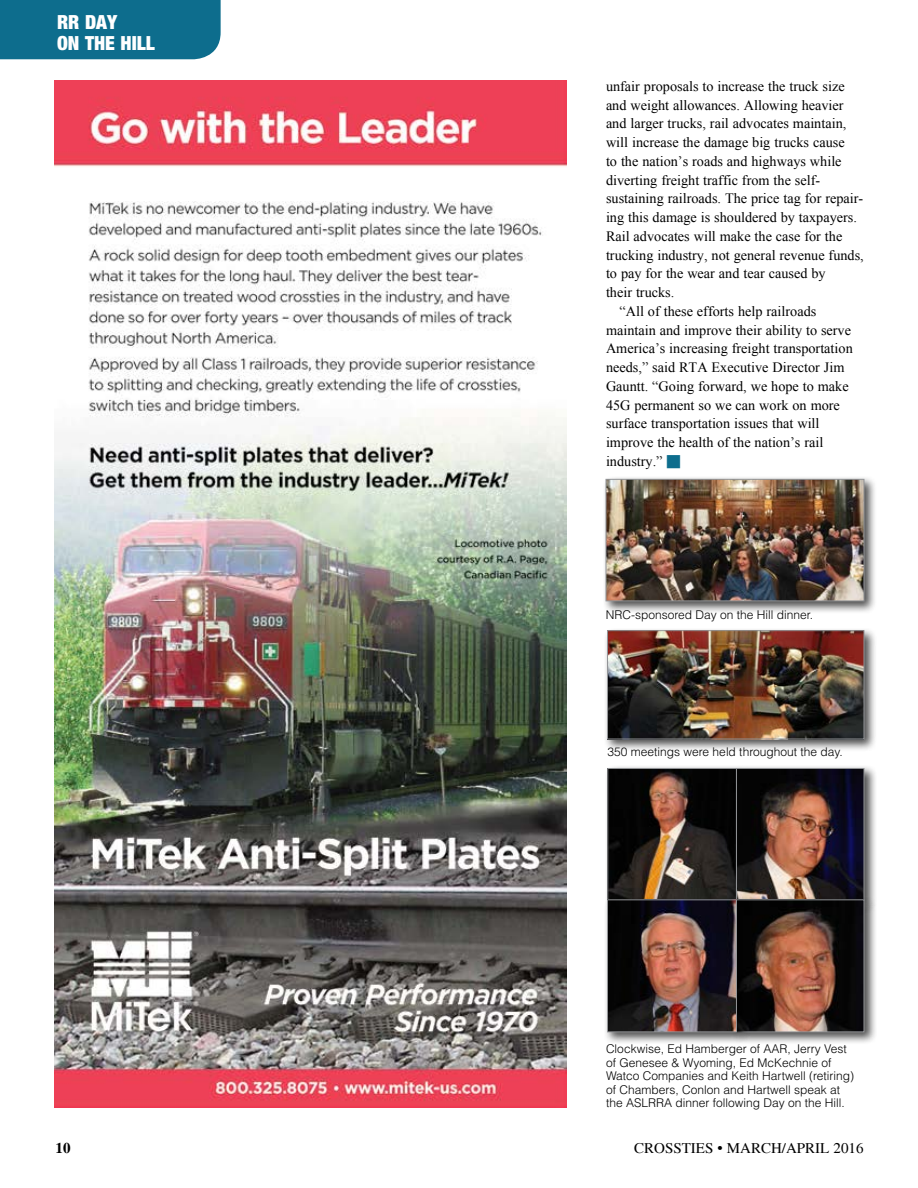
<style>
.page{position:relative;width:918px;height:1188px;background:#fff}
.page>*{position:absolute;margin:0;border:0;box-sizing:border-box;transform-origin:0 0}
.t1{font:900 condensed 19.5px/21px "Helvetica Neue";color:#fff}
.t2{font:15px "Times";color:#000}
.t3{font:700 15px "Times";color:#000}
.t4{font:14.25px "Times New Roman";color:#000}
.t5{font:300 12px/13.5px "Helvetica";color:#000}
.s1{color:#0d6d8d}
</style>
<div class="page">
<div style="left:604px;top:765px;width:146px;height:149px;background:#f4f4f4"></div>
<img style="left:609px;top:770px;width:124px;height:126px">
<div style="left:607px;top:768px;width:130px;height:133px;border:1px solid #939598"></div>
<div style="left:733px;top:765px;width:144px;height:149px;background:#000;opacity:.7"></div>
<img style="left:738px;top:770px;width:124px;height:126px">
<div style="left:736px;top:768px;width:128px;height:133px;border:1px solid #939598"></div>
<div style="left:0;top:0;width:221px;height:59px;background:#0d6d8d"></div>
<div style="left:604px;top:627px;width:273px;height:125px;background:#000;opacity:.7"></div>
<img style="left:609px;top:632px;width:253px;height:105px">
<div style="left:607px;top:630px;width:257px;height:109px;border:1px solid #939598"></div>
<div style="left:733px;top:896px;width:144px;height:149px;background:#000;opacity:.7"></div>
<img style="left:750px;top:901px;width:112px;height:129px">
<div style="left:736px;top:899px;width:128px;height:133px;border:1px solid #939598"></div>
<div style="left:604px;top:896px;width:146px;height:149px;background:#000;opacity:.7"></div>
<img style="left:609px;top:901px;width:126px;height:129px">
<div style="left:607px;top:899px;width:130px;height:133px;border:1px solid #939598"></div>
<img style="left:54px;top:80px;width:513px;height:1028px">
<div style="left:602px;top:475px;width:276px;height:139px;background:#000;opacity:.7"></div>
<img style="left:608px;top:481px;width:254px;height:118px">
<div style="left:606px;top:479px;width:258px;height:122px;border:1px solid #939598"></div>
<h1 class="t1" style="left:57px;top:12px;width:99px">RR DAY<br>ON THE HILL</h1>
<p class="t4" style="left:606px;top:77px;width:240px">unfair proposals to increase the truck size</p>
<p class="t4" style="left:606px;top:95px;width:239px">and weight allowances. Allowing heavier</p>
<p class="t4" style="left:606px;top:114px;width:242px">and larger trucks, rail advocates maintain,</p>
<p class="t4" style="left:606px;top:133px;width:240px">will increase the damage big trucks cause</p>
<p class="t4" style="left:606px;top:152px;width:237px">to the nation’s roads and highways while</p>
<p class="t4" style="left:606px;top:170px;width:216px">diverting freight traffic from the self-</p>
<p class="t4" style="left:606px;top:189px;width:259px">sustaining railroads. The price tag for repair-</p>
<p class="t4" style="left:606px;top:208px;width:253px">ing this damage is shouldered by taxpayers.</p>
<p class="t4" style="left:606px;top:227px;width:238px">Rail advocates will make the case for the</p>
<p class="t4" style="left:606px;top:245px;width:259px">trucking industry, not general revenue funds,</p>
<p class="t4" style="left:606px;top:264px;width:221px">to pay for the wear and tear caused by</p>
<p class="t4" style="left:606px;top:283px;width:70px">their trucks.</p>
<p class="t4" style="left:619px;top:302px;width:198px">“All of these efforts help railroads</p>
<p class="t4" style="left:606px;top:320px;width:247px">maintain and improve their ability to serve</p>
<p class="t4" style="left:606px;top:339px;width:248px">America’s increasing freight transportation</p>
<p class="t4" style="left:606px;top:358px;width:240px">needs,” said RTA Executive Director Jim</p>
<p class="t4" style="left:606px;top:377px;width:244px">Gauntt. “Going forward, we hope to make</p>
<p class="t4" style="left:606px;top:395px;width:235px">45G permanent so we can work on more</p>
<p class="t4" style="left:606px;top:414px;width:215px">surface transportation issues that will</p>
<p class="t4" style="left:606px;top:433px;width:219px">improve the health of the nation’s rail</p>
<p class="t4" style="left:606px;top:452px;width:76px">industry.” <span class="s1">■</span></p>
<p class="t5" style="left:606px;top:608px;width:209px">NRC-sponsored Day on the Hill dinner.</p>
<p class="t5" style="left:608px;top:744px;width:237px">350 meetings were held throughout the day.</p>
<p class="t5" style="left:606px;top:1042px;width:250px">Clockwise, Ed Hamberger of AAR, Jerry Vest of Genesee &amp; Wyoming, Ed McKechnie of Watco Companies and Keith Hartwell (retiring) of Chambers, Conlon and Hartwell speak at the ASLRRA dinner following Day on the Hill.</p>
<p class="t3" style="left:56px;top:1139px;width:16px">10</p>
<p class="t2" style="left:634px;top:1140px;width:118px">CROSSTIES • MARCH</p>
<p class="t2" style="left:782px;top:1140px;width:14px">/APRIL</p>
<p class="t2" style="left:834px;top:1140px;width:31px">2016</p>
</div>
